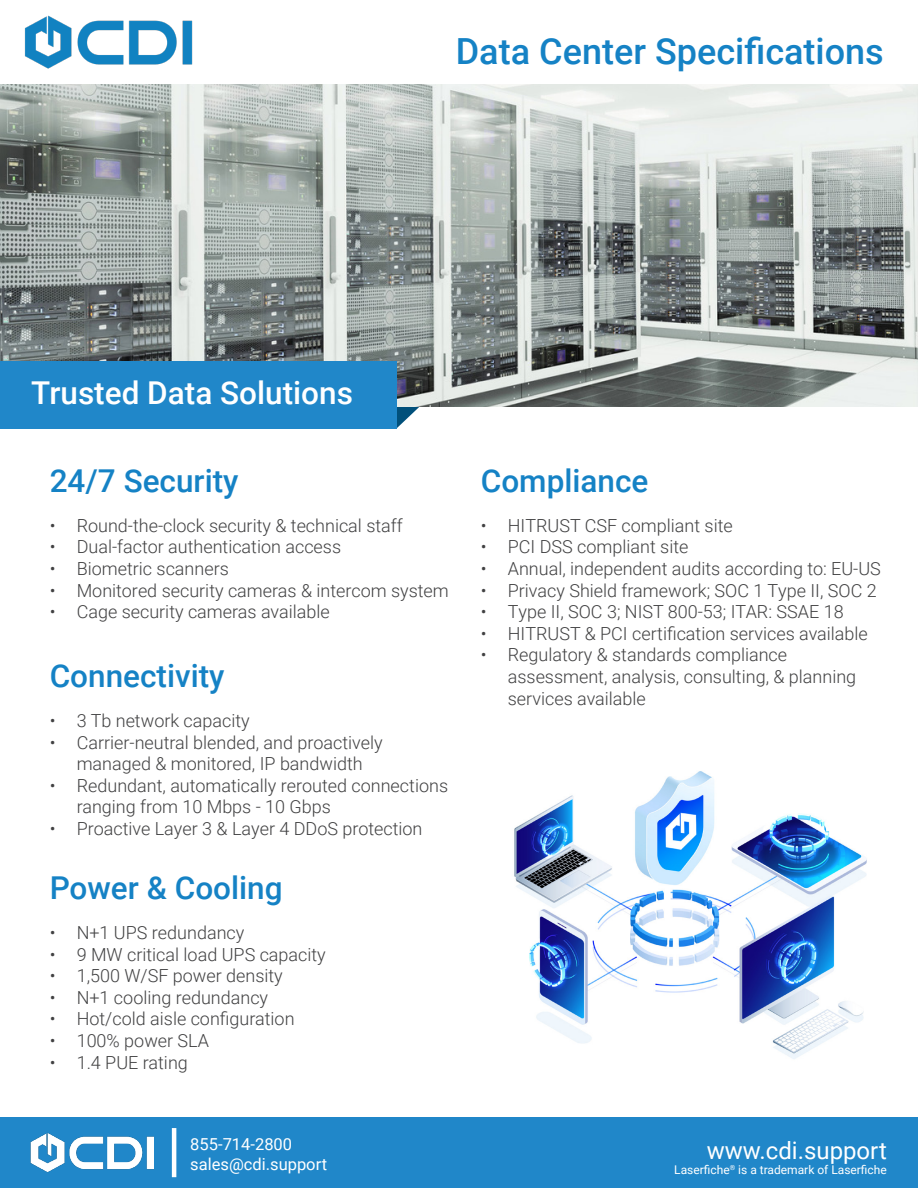
<style>
.page{position:relative;width:918px;height:1188px;background:#fff}
.page>*{position:absolute;margin:0;border:0;box-sizing:border-box;transform-origin:0 0}
.t1{font:500 36px "Roboto";color:#1582c5}
.t2{font:500 31.5px "Roboto";color:#1582c5}
.t3{font:500 31.5px "Roboto";color:#fff}
.t4{font:24px "Roboto";color:#fff}
.t5{font:300 18px/21.6px "Roboto";color:#414142}
.t6{font:16.5px "Roboto";color:#fff}
.t7{font:12px "Roboto";color:#fff}
</style>
<div class="page">
<svg style="left:396px;top:406px;width:26px;height:23px"></svg>
<div style="left:0;top:1117px;width:918px;height:71px;background:#2087c9"></div>
<img style="left:0;top:84px;width:918px;height:322px">
<div style="left:0;top:361px;width:396px;height:68px;background:#2087c9"></div>
<img style="left:24px;top:15px;width:168px;height:54px">
<img style="left:514px;top:771px;width:353px;height:288px">
<img style="left:30px;top:1133px;width:124px;height:40px">
<hr style="left:172px;top:1128px;width:4px;height:49px;background:#fff">
<p class="t1" style="left:456px;top:26px;width:430px">Data Center Specifications</p>
<p class="t3" style="left:31px;top:370px;width:323px">Trusted Data Solutions</p>
<p class="t2" style="left:50px;top:459px;width:190px">24/7 Security</p>
<p class="t5" style="left:50px;top:514px;width:355px">• Round-the-clock security &amp; technical staff</p>
<p class="t5" style="left:50px;top:535px;width:293px">• Dual-factor authentication access</p>
<p class="t5" style="left:50px;top:557px;width:181px">• Biometric scanners</p>
<p class="t5" style="left:50px;top:579px;width:401px">• Monitored security cameras &amp; intercom system</p>
<p class="t5" style="left:50px;top:600px;width:282px">• Cage security cameras available</p>
<p class="t2" style="left:50px;top:654px;width:176px">Connectivity</p>
<p class="t5" style="left:50px;top:709px;width:202px">• 3 Tb network capacity</p>
<p class="t5" style="left:50px;top:731px;width:335px;text-align:center">• Carrier-neutral blended, and proactively managed &amp; monitored, IP bandwidth</p>
<p class="t5" style="left:77px;top:774px;width:373px;text-indent:-27px">• Redundant, automatically rerouted connections ranging from 10 Mbps - 10 Gbps</p>
<p class="t5" style="left:50px;top:817px;width:374px">• Proactive Layer 3 &amp; Layer 4 DDoS protection</p>
<p class="t2" style="left:50px;top:866px;width:234px">Power &amp; Cooling</p>
<p class="t5" style="left:50px;top:921px;width:196px">• N+1 UPS redundancy</p>
<p class="t5" style="left:50px;top:943px;width:278px">• 9 MW critical load UPS capacity</p>
<p class="t5" style="left:50px;top:964px;width:235px">• 1,500 W/SF power density</p>
<p class="t5" style="left:50px;top:986px;width:220px">• N+1 cooling redundancy</p>
<p class="t5" style="left:50px;top:1008px;width:246px">• Hot/cold aisle configuration</p>
<p class="t5" style="left:50px;top:1029px;width:161px">• 100% power SLA</p>
<p class="t5" style="left:50px;top:1051px;width:140px">• 1.4 PUE rating</p>
<p class="t6" style="left:190px;top:1133px;width:103px">855-714-2800</p>
<p class="t6" style="left:190px;top:1153px;width:138px">sales@cdi.support</p>
<p class="t2" style="left:481px;top:459px;width:169px">Compliance</p>
<p class="t5" style="left:481px;top:514px;width:254px">• HITRUST CSF compliant site</p>
<p class="t5" style="left:481px;top:535px;width:209px">• PCI DSS compliant site</p>
<p class="t5" style="left:481px;top:557px;width:402px">• Annual, independent audits according to: EU-US</p>
<p class="t5" style="left:481px;top:579px;width:397px">• Privacy Shield framework; SOC 1 Type II, SOC 2</p>
<p class="t5" style="left:481px;top:600px;width:364px">• Type II, SOC 3; NIST 800-53; ITAR: SSAE 18</p>
<p class="t5" style="left:481px;top:622px;width:389px">• HITRUST &amp; PCI certification services available</p>
<p class="t5" style="left:508px;top:643px;width:350px;text-indent:-27px">• Regulatory &amp; standards compliance assessment, analysis, consulting, &amp; planning services available</p>
<p class="t4" style="left:707px;top:1134px;width:181px">www.cdi.support</p>
<p class="t7" style="left:674px;top:1161px;width:214px">Laserfiche<sup>®</sup> is a trademark of Laserfiche</p>
</div>
